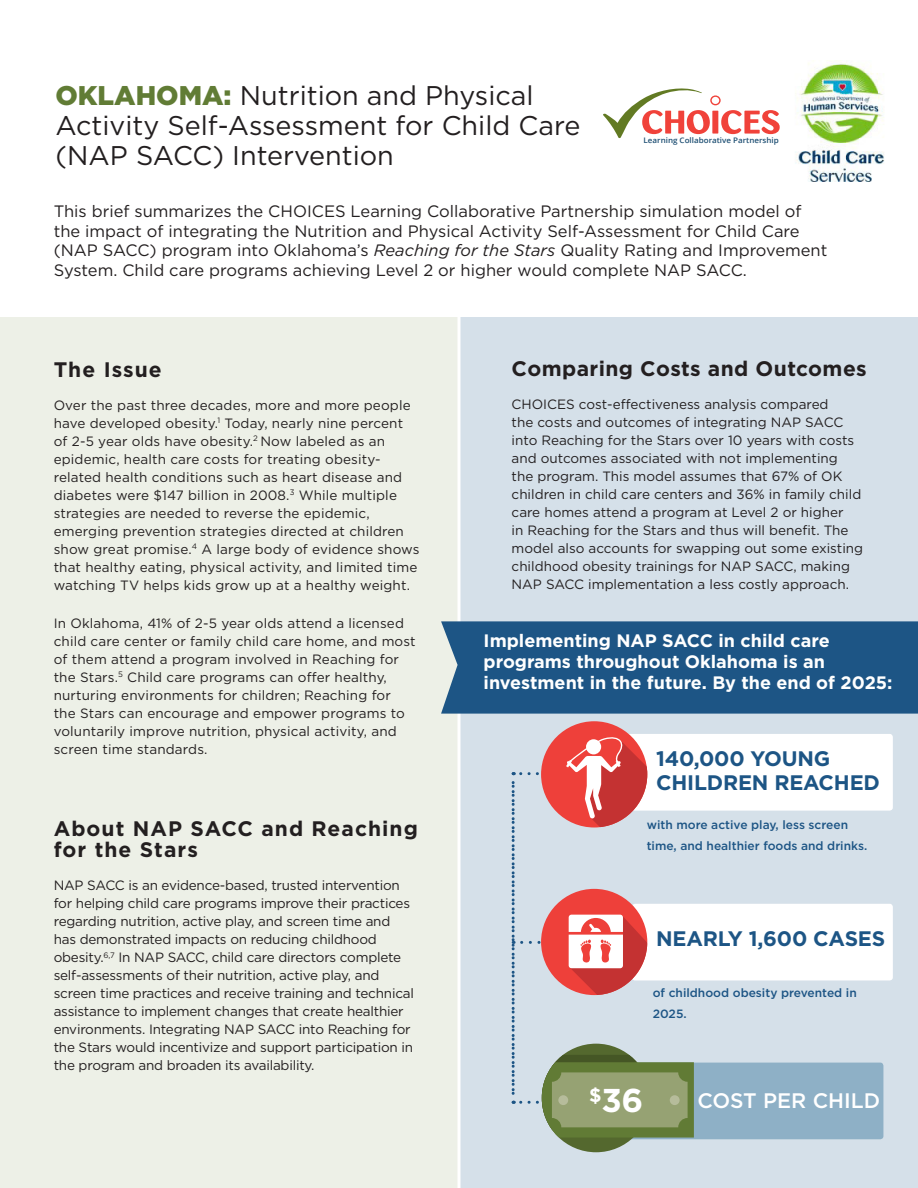
<style>
.page{position:relative;width:918px;height:1188px;background:#fff}
.page>*{position:absolute;margin:0;border:0;box-sizing:border-box;transform-origin:0 0}
.t1{font:700 35.4px "Gotham";color:#ee403a}
.t2{font:700 33px "Gotham";color:#fff}
.Body{font:27px/30px "Gotham";color:#231f20}
.t3{font:700 26.7px "Gotham";color:#ee403a}
.t4{font:700 21px "Gotham";letter-spacing:-.01em;color:#1d5585}
.Body-2{font:700 21px/21px "Gotham";letter-spacing:.04em;color:#231f20}
.Body-3{font:700 21px "Gotham";letter-spacing:.02em;color:#231f20}
.t5{font:500 21px "Gotham";color:#fff}
.Body-4{font:700 18px/21px "Gotham";color:#fff}
.Body-5{font:16.5px/19.5px "Gotham";color:#231f20}
.Body-6{font:13.5px/18px "Gotham";color:#231f20}
.t6{font:500 12px/21px "Gotham";color:#1d5585}
.t7{font:600 7.65px "Open Sans";color:#1e4f73;scale:1.05 1}
.s1{font-weight:900;color:#617c35}
.s2{font-style:italic}
</style>
<div class="page">
<div style="left:459px;top:543px;width:459px;height:645px;background:#d5e0e9"></div>
<div style="left:632px;top:904px;width:261px;height:76px;background:#fff;border-radius:3px"></div>
<div style="left:613px;top:1063px;width:270px;height:76px;background:#8eb0c6;border-radius:3px"></div>
<div style="left:459px;top:318px;width:459px;height:250px;background:#d5e0e9"></div>
<div style="left:0;top:318px;width:459px;height:870px;background:#edf0e7"></div>
<hr style="left:458px;top:291px;width:2px;height:897px;background:#fff">
<div style="left:441px;top:621px;width:477px;height:93px;background:#1d5585"></div>
<div style="left:622px;top:734px;width:271px;height:77px;background:#fff;border-radius:3px"></div>
<div style="left:541px;top:721px;width:106px;height:106px;background:#ee403a;border-radius:50%"></div>
<svg style="left:603px;top:88px;width:177px;height:50px"></svg>
<div style="left:542px;top:1044px;width:108px;height:108px;background:#54682e;border-radius:50%"></div>
<svg style="left:512px;top:736px;width:182px;height:402px"></svg>
<img style="left:795px;top:60px;width:89px;height:122px">
<p class="Body" style="left:56px;top:80px;width:526px"><span class="s1">OKLAHOMA:</span> Nutrition and Physical<br>Activity Self-Assessment for Child Care (NAP SACC) Intervention</p>
<p class="t7" style="left:644px;top:135px;width:130px">Learning Collaborative Partnership</p>
<p class="Body-5" style="left:54px;top:201px;width:775px">This brief summarizes the CHOICES Learning Collaborative Partnership simulation model of the impact of integrating the Nutrition and Physical Activity Self-Assessment for Child Care (NAP SACC) program into Oklahoma’s <span class="s2">Reaching for the Stars</span> Quality Rating and Improvement System. Child care programs achieving Level 2 or higher would complete NAP SACC.</p>
<p class="Body-2" style="left:54px;top:359px;width:110px">The Issue</p>
<p class="Body-6" style="left:54px;top:396px;width:367px">Over the past three decades, more and more people have developed obesity.<sup>1</sup> Today, nearly nine percent of 2-5 year olds have obesity.<sup>2</sup> Now labeled as an epidemic, health care costs for treating obesity&shy;related health conditions such as heart disease and diabetes were $147 billion in 2008.<sup>3</sup> While multiple strategies are needed to reverse the epidemic, emerging prevention strategies directed at children show great promise.<sup>4</sup> A large body of evidence shows that healthy eating, physical activity, and limited time watching TV helps kids grow up at a healthy weight.</p>
<p class="Body-6" style="left:54px;top:614px;width:363px">In Oklahoma, 41% of 2-5 year olds attend a licensed child care center or family child care home, and most of them attend a program involved in Reaching for the Stars.<sup>5</sup> Child care programs can offer healthy, nurturing environments for children; Reaching for the Stars can encourage and empower programs to voluntarily improve nutrition, physical activity, and screen time standards.</p>
<p class="Body-2" style="left:54px;top:818px;width:366px">About NAP SACC and Reaching for the Stars</p>
<p class="Body-6" style="left:54px;top:876px;width:362px">NAP SACC is an evidence-based, trusted intervention for helping child care programs improve their practices regarding nutrition, active play, and screen time and has demonstrated impacts on reducing childhood obesity.<sup>6,7</sup> In NAP SACC, child care directors complete self-assessments of their nutrition, active play, and screen time practices and receive training and technical assistance to implement changes that create healthier environments. Integrating NAP SACC into Reaching for the Stars would incentivize and support participation in the program and broaden its availability.</p>
<p class="t3" style="left:174px;top:873px;width:19px;rotate:-180deg">$</p>
<p class="Body-3" style="left:512px;top:354px;width:357px">Comparing Costs and Outcomes</p>
<p class="Body-6" style="left:512px;top:395px;width:353px">CHOICES cost-effectiveness analysis compared<br>the costs and outcomes of integrating NAP SACC into Reaching for the Stars over 10 years with costs and outcomes associated with not implementing<br>the program. This model assumes that 67% of OK children in child care centers and 36% in family child care homes attend a program at Level 2 or higher<br>in Reaching for the Stars and thus will benefit. The model also accounts for swapping out some existing childhood obesity trainings for NAP SACC, making NAP SACC implementation a less costly approach.</p>
<p class="Body-4" style="left:484px;top:630px;width:410px">Implementing NAP SACC in child care programs throughout Oklahoma is an investment in the future. By the end of 2025:</p>
<p class="t4" style="left:656px;top:745px;width:176px">140,000 YOUNG</p>
<p class="t4" style="left:656px;top:769px;width:225px">CHILDREN REACHED</p>
<p class="t1" style="left:756px;top:751px;width:24px">$</p>
<p class="t6" style="left:647px;top:814px;width:222px">with more active play, less screen time, and healthier foods and drinks.</p>
<p class="t4" style="left:656px;top:925px;width:231px">NEARLY 1,600 CASES</p>
<p class="t6" style="left:653px;top:982px;width:206px">of childhood obesity prevented in<br>2025.</p>
<p class="t1" style="left:756px;top:1057px;width:24px">$</p>
<p class="t2" style="left:589px;top:1078px;width:56px"><sup>$</sup>36</p>
<p class="t5" style="left:697px;top:1087px;width:184px">COST PER CHILD</p>
</div>
